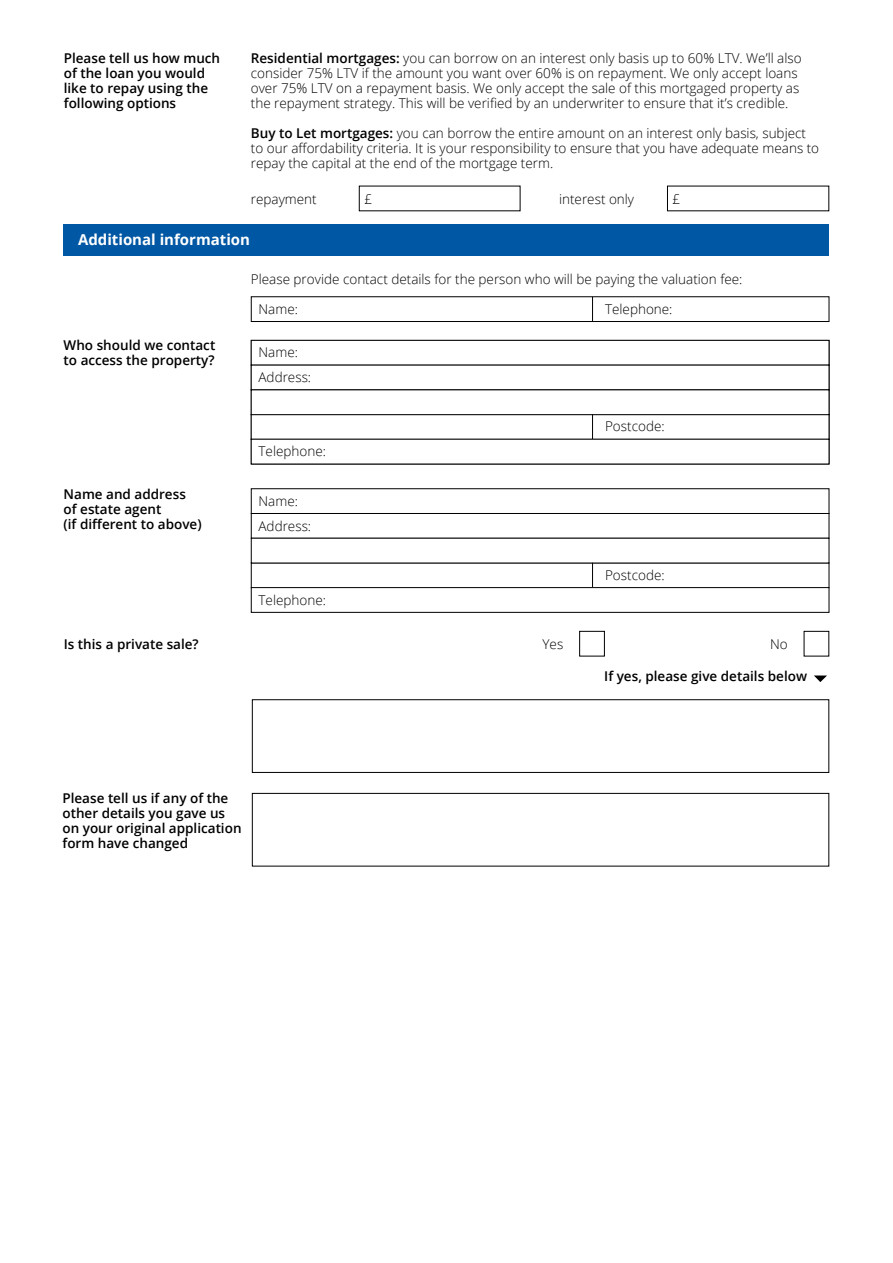
<style>
.page{position:relative;width:893px;height:1263px;background:#fff}
.page>*{position:absolute;margin:0;border:0;box-sizing:border-box;transform-origin:0 0}
.t1{font:700 15px "Open Sans";color:#fff}
.t2{font:300 13.5px/15px "Open Sans";color:#000}
.t3{font:600 13.5px/15px "Open Sans";color:#000}
.s1{font-weight:600}
</style>
<div class="page">
<div style="left:64px;top:224px;width:765px;height:32px;background:#0057a4"></div>
<div style="left:579px;top:631px;width:26px;height:25px;border:1px solid #000"></div>
<div style="left:251px;top:513px;width:578px;height:25px;border:1px solid #000"></div>
<svg style="left:592px;top:563px;width:1px;height:24px"></svg>
<div style="left:251px;top:587px;width:578px;height:25px;border:1px solid #000"></div>
<svg style="left:814px;top:675px;width:13px;height:7px"></svg>
<div style="left:252px;top:699px;width:577px;height:74px;border:1px solid #000"></div>
<div style="left:252px;top:793px;width:577px;height:73px;border:1px solid #000"></div>
<div style="left:251px;top:340px;width:578px;height:25px;border:1px solid #000"></div>
<div style="left:251px;top:365px;width:578px;height:25px;border:1px solid #000"></div>
<div style="left:251px;top:390px;width:578px;height:25px;border:1px solid #000"></div>
<svg style="left:592px;top:414px;width:1px;height:25px"></svg>
<div style="left:251px;top:297px;width:578px;height:25px;border:1px solid #000"></div>
<svg style="left:592px;top:297px;width:1px;height:25px"></svg>
<p class="t3" style="left:64px;top:51px;width:158px">Please tell us how much of the loan you would like to repay using the following options</p>
<p class="t2" style="left:251px;top:51px;width:552px"><span class="s1">Residential mortgages:</span> you can borrow on an interest only basis up to 60% LTV. We’ll also consider 75% LTV if the amount you want over 60% is on repayment. We only accept loans over 75% LTV on a repayment basis. We only accept the sale of this mortgaged property as the repayment strategy. This will be verified by an underwriter to ensure that it’s credible.</p>
<p class="t2" style="left:251px;top:126px;width:570px"><span class="s1">Buy to Let mortgages:</span> you can borrow the entire amount on an interest only basis, subject to our affordability criteria. It is your responsibility to ensure that you have adequate means to repay the capital at the end of the mortgage term.</p>
<p class="t2" style="left:251px;top:191px;width:67px">repayment</p>
<p class="t2" style="left:364px;top:191px;width:9px">£</p>
<p class="t2" style="left:559px;top:191px;width:77px">interest only</p>
<p class="t2" style="left:673px;top:191px;width:9px">£</p>
<p class="t1" style="left:78px;top:229px;width:174px">Additional information</p>
<p class="t2" style="left:251px;top:271px;width:493px">Please provide contact details for the person who will be paying the valuation fee:</p>
<p class="t3" style="left:64px;top:338px;width:153px">Who should we contact to access the property?</p>
<p class="t3" style="left:64px;top:486px;width:140px">Name and address of estate agent<br>(if different to above)</p>
<p class="t2" style="left:259px;top:301px;width:41px">Name:</p>
<p class="t2" style="left:605px;top:301px;width:69px">Telephone:</p>
<p class="t2" style="left:259px;top:340px;width:54px;line-height:24.8px">Name:<br>Address:</p>
<p class="t2" style="left:259px;top:444px;width:69px">Telephone:</p>
<p class="t2" style="left:259px;top:488px;width:54px;line-height:24.8px">Name:<br>Address:</p>
<p class="t2" style="left:259px;top:592px;width:69px">Telephone:</p>
<p class="t2" style="left:605px;top:419px;width:61px">Postcode:</p>
<p class="t2" style="left:605px;top:567px;width:61px">Postcode:</p>
<p class="t3" style="left:64px;top:636px;width:136px">Is this a private sale?</p>
<p class="t2" style="left:542px;top:636px;width:22px">Yes</p>
<p class="t2" style="left:770px;top:636px;width:19px">No</p>
<p class="t3" style="left:62px;top:791px;width:181px">Please tell us if any of the other details you gave us on your original application form have changed</p>
<p class="t3" style="left:604px;top:668px;width:204px">If yes, please give details below</p>
</div>
